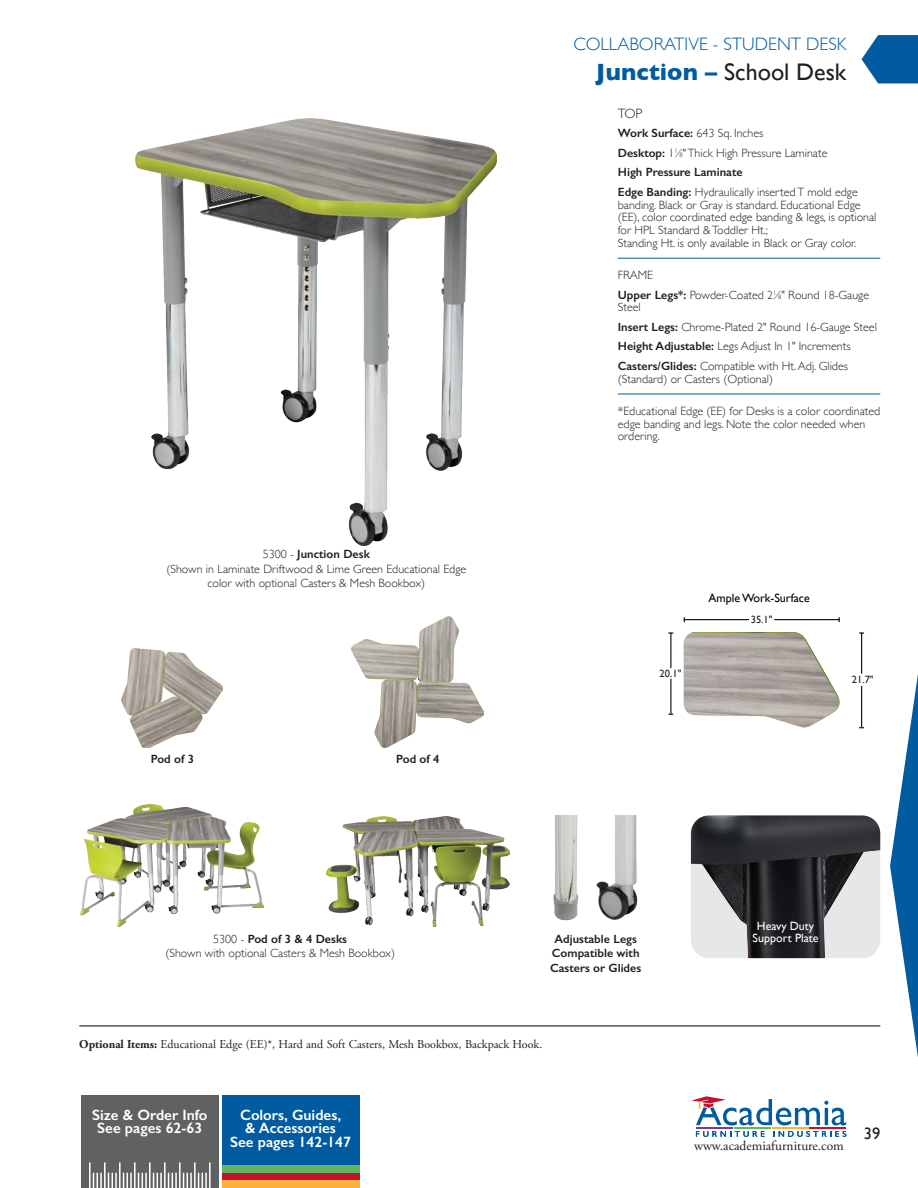
<style>
.page{position:relative;width:918px;height:1188px;background:#fff}
.page>*{position:absolute;margin:0;border:0;box-sizing:border-box;transform-origin:0 0}
.Sub-Header{font:24px "Gill Sans";color:#231f20}
.Header_-_Sections{font:300 18px "Gill Sans";color:#015ba0}
.t1{font:16.5px "Gill Sans";color:#231f20}
.t2{font:600 15px/13.5px "Gill Sans";color:#fff;text-align:center}
.t3{font:13.5px "Adobe Garamond Pro";color:#231f20}
.GS_-_Callouts{font:300 13.5px "Gill Sans";color:#231f20}
.GS_-_Callouts-2{font:300 12px/12.8px "Gill Sans";color:#231f20}
.Caption_-_Model_Desc{font:300 12px/14.4px "Gill Sans";color:#231f20;text-align:center}
.Caption_-_Model_Desc-2{font:600 12px/14.4px "Gill Sans";color:#231f20}
.Specs_-_Body{font:12px "Adobe Garamond Pro";color:#231f20}
.GS_-_Callouts-3{font:600 12px "Gill Sans";color:#231f20}
.Caption_-_Detail_Ima{font:12px "Gill Sans";color:#fff}
.Caption_-_Detail_Ima-2{font:12px "Gill Sans";color:#000001}
.Note{font:10.5px "Gill Sans";color:#231f20}
.s1{font-weight:300}
.s2{font-weight:700;color:#015ba0}
.s3{font-weight:600}
.s4{font-size:6.6px}
.s5{font-weight:700}
</style>
<div class="page">
<svg style="left:696px;top:1131px;width:68px;height:6px"></svg>
<svg style="left:773px;top:1131px;width:73px;height:6px"></svg>
<svg style="left:692px;top:1096px;width:154px;height:29px"></svg>
<hr style="left:696px;top:1127px;width:37px;height:2px;background:#763d92">
<hr style="left:734px;top:1127px;width:36px;height:2px;background:#63b461">
<hr style="left:771px;top:1127px;width:37px;height:2px;background:#fbb03f">
<hr style="left:809px;top:1127px;width:37px;height:2px;background:#c3102f">
<div style="left:222px;top:1100px;width:137px;height:88px;background:#fbb03f"></div>
<svg style="left:222px;top:1172px;width:137px;height:7px"></svg>
<div style="left:222px;top:1100px;width:137px;height:72px;background:#63b461"></div>
<div style="left:222px;top:1095px;width:137px;height:69px;background:#015ba0"></div>
<svg style="left:861px;top:35px;width:57px;height:48px;background:#2874ae"></svg>
<svg style="left:890px;top:675px;width:28px;height:382px"></svg>
<div style="left:81px;top:1095px;width:138px;height:93px;background:#5f6162"></div>
<hr style="left:89px;top:1162px;width:2px;height:26px;background:#fff">
<hr style="left:104px;top:1162px;width:2px;height:26px;background:#fff">
<hr style="left:119px;top:1162px;width:2px;height:26px;background:#fff">
<hr style="left:134px;top:1162px;width:2px;height:26px;background:#fff">
<hr style="left:149px;top:1162px;width:2px;height:26px;background:#fff">
<hr style="left:164px;top:1162px;width:2px;height:26px;background:#fff">
<hr style="left:179px;top:1162px;width:2px;height:26px;background:#fff">
<hr style="left:194px;top:1162px;width:2px;height:26px;background:#fff">
<hr style="left:209px;top:1162px;width:2px;height:26px;background:#fff">
<svg style="left:198px;top:1172px;width:9px;height:16px"></svg>
<svg style="left:183px;top:1172px;width:9px;height:16px"></svg>
<svg style="left:168px;top:1172px;width:9px;height:16px"></svg>
<svg style="left:153px;top:1172px;width:9px;height:16px"></svg>
<svg style="left:138px;top:1172px;width:9px;height:16px"></svg>
<svg style="left:123px;top:1172px;width:9px;height:16px"></svg>
<svg style="left:108px;top:1172px;width:9px;height:16px"></svg>
<svg style="left:93px;top:1172px;width:9px;height:16px"></svg>
<hr style="left:79px;top:1025px;width:801px;height:1px;background:#000001">
<hr style="left:618px;top:258px;width:262px;height:1px;background:#015ba0">
<hr style="left:618px;top:394px;width:262px;height:1px;background:#015ba0">
<img style="left:136px;top:118px;width:361px;height:428px">
<img style="left:691px;top:815px;width:189px;height:143px">
<img style="left:596px;top:815px;width:42px;height:105px">
<img style="left:553px;top:815px;width:26px;height:106px">
<img style="left:684px;top:632px;width:155px;height:95px">
<hr style="left:774px;top:619px;width:65px;height:1px;background:#040503">
<hr style="left:684px;top:619px;width:65px;height:1px;background:#040503">
<hr style="left:861px;top:632px;width:1px;height:42px;background:#040503">
<hr style="left:670px;top:632px;width:1px;height:36px;background:#040503">
<hr style="left:861px;top:686px;width:1px;height:41px;background:#040503">
<hr style="left:670px;top:679px;width:1px;height:35px;background:#040503">
<img style="left:326px;top:816px;width:183px;height:110px">
<img style="left:81px;top:804px;width:183px;height:122px">
<img style="left:122px;top:649px;width:101px;height:99px">
<img style="left:352px;top:616px;width:132px;height:132px">
<p class="Caption_-_Model_Desc-2" style="left:263px;top:547px;width:109px"><span class="s1">5300 -</span> Junction Desk</p>
<p class="Caption_-_Model_Desc" style="left:166px;top:561px;width:301px">(Shown in Laminate Driftwood &amp; Lime Green Educational Edge color with optional Casters &amp; Mesh Bookbox)</p>
<p class="Caption_-_Model_Desc-2" style="left:151px;top:752px;width:45px">Pod of 3</p>
<p class="Caption_-_Model_Desc-2" style="left:396px;top:752px;width:45px">Pod of 4</p>
<p class="Header_-_Sections" style="left:573px;top:30px;width:274px">COLLABORATIVE - STUDENT DESK</p>
<p class="Sub-Header" style="left:596px;top:58px;width:252px"><span class="s2">Junction –</span> School Desk</p>
<p class="GS_-_Callouts" style="left:618px;top:103px;width:26px">TOP</p>
<p class="GS_-_Callouts-3" style="left:618px;top:126px;width:147px">Work Surface: <span class="s1">643 Sq. Inches</span></p>
<p class="GS_-_Callouts-2" style="left:618px;top:146px;width:211px"><span class="s3">Desktop:</span> 1<sup>1</sup>⁄<span class="s4">8</span>" Thick High Pressure Laminate</p>
<p class="GS_-_Callouts-3" style="left:618px;top:165px;width:126px">High Pressure Laminate</p>
<p class="GS_-_Callouts-2" style="left:618px;top:185px;width:260px"><span class="s3">Edge Banding:</span> Hydraulically inserted T mold edge banding. Black or Gray is standard. Educational Edge (EE), color coordinated edge banding &amp; legs, is optional for HPL Standard &amp; Toddler Ht.;<br>Standing Ht. is only available in Black or Gray color.</p>
<p class="GS_-_Callouts-2" style="left:618px;top:268px;width:37px">FRAME</p>
<p class="GS_-_Callouts-2" style="left:618px;top:288px;width:253px"><span class="s3">Upper Legs*:</span> Powder-Coated 2<sup>1</sup>⁄<span class="s4">8</span>" Round 18-Gauge<br>Steel</p>
<p class="GS_-_Callouts-2" style="left:618px;top:320px;width:261px"><span class="s3">Insert Legs:</span> Chrome-Plated 2" Round 16-Gauge Steel</p>
<p class="GS_-_Callouts-2" style="left:618px;top:339px;width:234px"><span class="s3">Height Adjustable:</span> Legs Adjust In 1" Increments</p>
<p class="GS_-_Callouts-2" style="left:618px;top:359px;width:232px"><span class="s3">Casters/Glides:</span> Compatible with Ht. Adj. Glides (Standard) or Casters (Optional)</p>
<p class="GS_-_Callouts-2" style="left:618px;top:404px;width:264px">*Educational Edge (EE) for Desks is a color coordinated edge banding and legs. Note the color needed when ordering.</p>
<p class="Caption_-_Detail_Ima-2" style="left:708px;top:591px;width:103px">Ample Work-Surface</p>
<p class="Note" style="left:659px;top:667px;width:23px">20.1"</p>
<p class="Note" style="left:751px;top:614px;width:23px">35.1"</p>
<p class="Note" style="left:852px;top:674px;width:23px">21.7"</p>
<p class="Caption_-_Model_Desc-2" style="left:213px;top:931px;width:135px"><span class="s1">5300 -</span> Pod of 3 &amp; 4 Desks</p>
<p class="Caption_-_Model_Desc" style="left:165px;top:945px;width:231px">(Shown with optional Casters &amp; Mesh Bookbox)</p>
<p class="Caption_-_Detail_Ima" style="left:757px;top:919px;width:59px">Heavy Duty</p>
<p class="Caption_-_Model_Desc-2" style="left:554px;top:931px;width:84px">Adjustable Legs</p>
<p class="Caption_-_Detail_Ima" style="left:752px;top:931px;width:68px">Support Plate</p>
<p class="Caption_-_Model_Desc-2" style="left:550px;top:946px;width:93px">Compatible with<br>Casters or Glides</p>
<p class="Specs_-_Body" style="left:79px;top:1037px;width:464px"><span class="s5">Optional Items:</span> Educational Edge (EE)*, Hard and Soft Casters, Mesh Bookbox, Backpack Hook.</p>
<p class="t2" style="left:92px;top:1107px;width:117px">Size &amp; Order Info<br>See pages 62-63</p>
<p class="t2" style="left:230px;top:1107px;width:122px">Colors, Guides,<br>&amp; Accessories<br>See pages 142-147</p>
<p class="t3" style="left:694px;top:1138px;width:151px">www.academiafurniture.com</p>
<h3 class="t1" style="left:864px;top:1123px;width:18px">39</h3>
</div>
